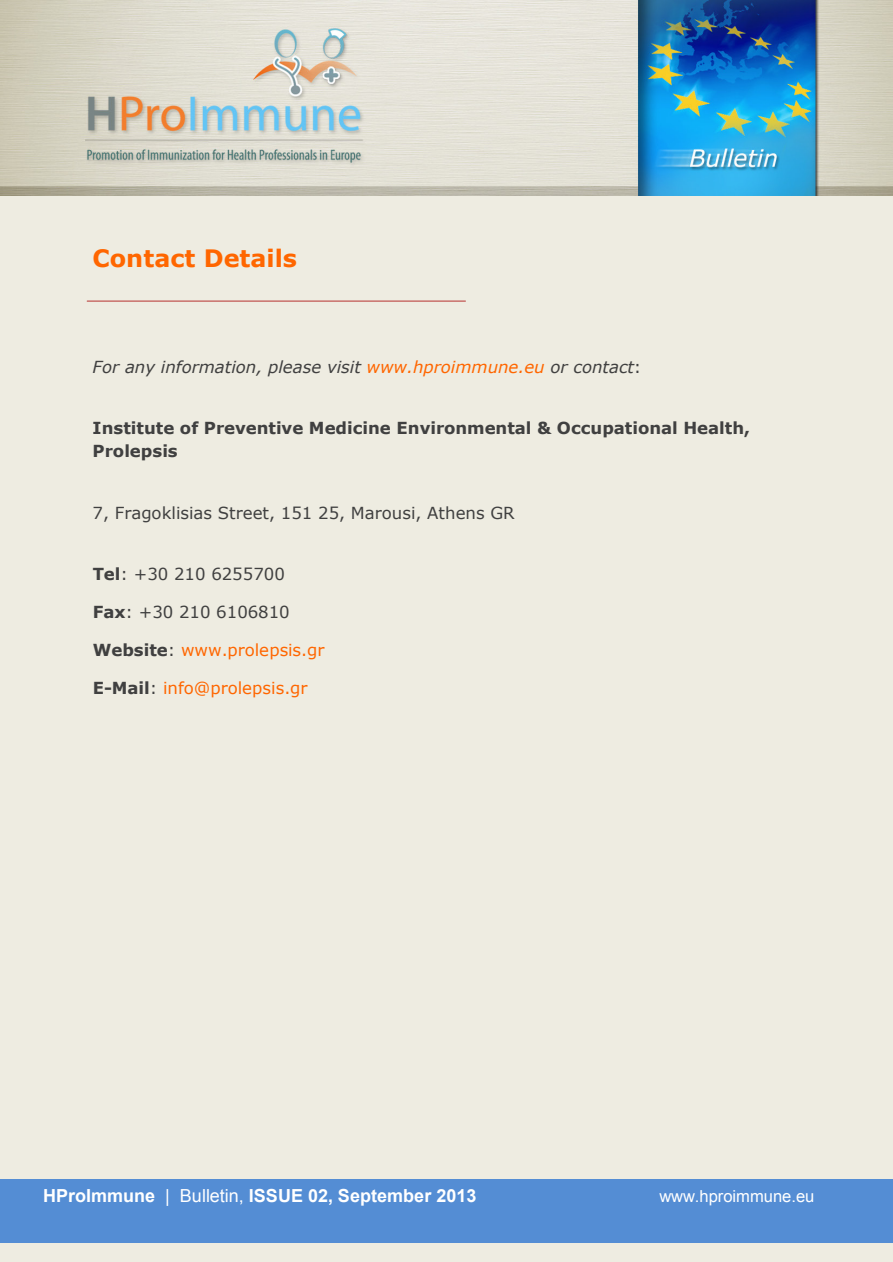
<style>
.page{position:relative;width:893px;height:1262px;background:#fff}
.page>*{position:absolute;margin:0;border:0;box-sizing:border-box;transform-origin:0 0}
.t1{font:700 24px "Verdana";color:#f60}
.t2{font:700 18px "Arial";color:#fff}
.t3{font:16.5px "Verdana";color:#404040}
.t4{font:700 16.5px/23.1px "Verdana";color:#404040}
.t5{font:italic 16.5px "Verdana";color:#404040}
.t6{font:16.5px "Verdana";color:#f60}
.t7{font:16.5px "Arial";color:#fff}
.s1{color:#f60}
.s2{font-style:normal}
.s3{font-weight:700}
.s4{font-weight:700;color:#404040}
.s5{color:#404040}
.s6{font-weight:400}
</style>
<div class="page">
<div style="left:0;top:0;width:892px;height:1261px;background:#eeece1"></div>
<img style="left:0;top:0;width:892px;height:195px">
<div style="left:0;top:1179px;width:892px;height:63px;background:#548dd4"></div>
<hr style="left:87px;top:300px;width:378px;height:2px;background:#bc4542">
<h1 class="t1" style="left:93px;top:241px;width:206px">Contact Details</h1>
<p class="t5" style="left:93px;top:356px;width:550px">For any information, please visit <span class="s1">www.hproimmune.eu</span> or contact<span class="s2">:</span></p>
<p class="t4" style="left:93px;top:416px;width:659px">Institute of Preventive Medicine Environmental &amp; Occupational Health,<br>Prolepsis</p>
<p class="t3" style="left:93px;top:501px;width:423px">7, Fragoklisias Street, 151 25, Marousi, Athens GR</p>
<p class="t3" style="left:93px;top:562px;width:194px"><span class="s3">Tel</span>: +30 210 6255700</p>
<p class="t3" style="left:93px;top:600px;width:199px"><span class="s3">Fax</span>: +30 210 6106810</p>
<p class="t6" style="left:93px;top:638px;width:233px"><span class="s4">Website</span><span class="s5">:</span> www.prolepsis.gr</p>
<p class="t6" style="left:93px;top:676px;width:216px"><span class="s4">E-Mail</span><span class="s5">:</span> info@prolepsis.gr</p>
<p class="t2" style="left:43px;top:1183px;width:435px">HProImmune <span class="s6">| Bulletin,</span> ISSUE 02, September 2013</p>
<p class="t7" style="left:659px;top:1185px;width:157px">www.hproimmune.eu</p>
</div>
